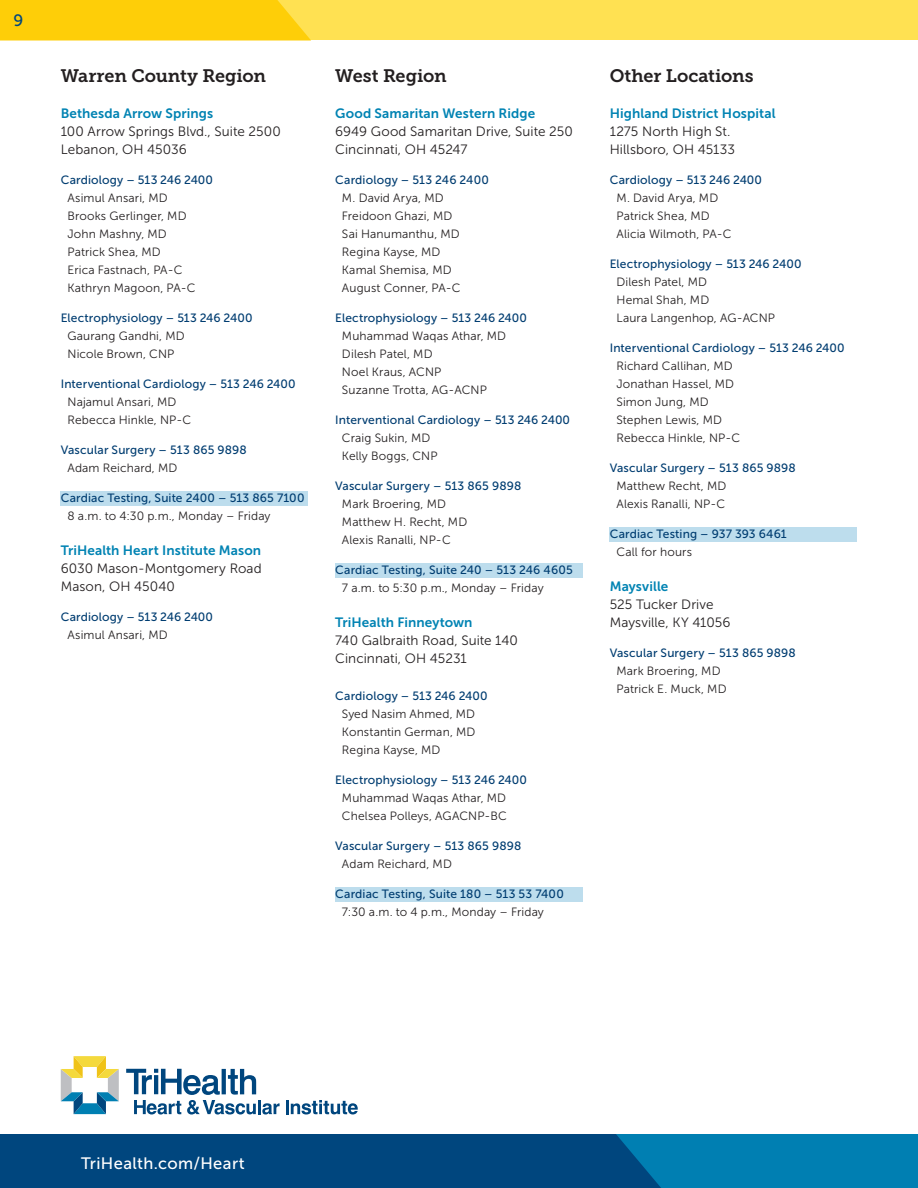
<style>
.page{position:relative;width:918px;height:1188px;background:#fff}
.page>*{position:absolute;margin:0;border:0;box-sizing:border-box;transform-origin:0 0}
.LIST-Region{font:18px "Museo Slab 700";letter-spacing:-.005em;color:#231f20}
.LIST-Doctor{font:18px "Museo Slab 700";letter-spacing:-.005em;color:#231f20}
.t1{font:16.5px "Museo Sans 500";letter-spacing:.025em;color:#fff}
.t2{font:16.5px "Museo Sans 500";color:#00467e}
.LIST-addresses{font:13.5px "Museo Sans 300";letter-spacing:.005em;color:#231f20}
.LIST-office_name{font:13.5px "Museo Sans 700";letter-spacing:.01em;color:#0083b3}
.LIST-address_space_after{font:13.5px "Museo Sans 300";letter-spacing:.005em;color:#231f20}
.LIST-Doctor-2{font:12px "Museo Sans 300";letter-spacing:.01em;color:#231f20}
.LIST-subspecialties{font:12px "Museo Sans 500";letter-spacing:.01em;color:#003d71}
.Cardiac_Testing{font:12px "Museo Sans 500";letter-spacing:.01em;color:#003d71}
</style>
<div class="page">
<div style="left:0;top:1134px;width:918px;height:54px;background:#007fb2"></div>
<div style="left:0;top:1134px;width:661px;height:54px;background:#00467e"></div>
<div style="left:0;top:0;width:918px;height:40px;background:#ffe152"></div>
<div style="left:0;top:0;width:311px;height:40px;background:#fece08"></div>
<div style="left:61px;top:491px;width:247px;height:14px;background:#bddded"></div>
<div style="left:335px;top:563px;width:248px;height:14px;background:#bddded"></div>
<div style="left:335px;top:887px;width:248px;height:14px;background:#bddded"></div>
<div style="left:610px;top:527px;width:247px;height:14px;background:#bddded"></div>
<svg style="left:61px;top:1056px;width:58px;height:58px"></svg>
<hr style="left:258px;top:1100px;width:3px;height:14px;background:#00467e">
<svg style="left:262px;top:1103px;width:18px;height:12px"></svg>
<hr style="left:286px;top:1100px;width:3px;height:14px;background:#00467e">
<svg style="left:291px;top:1100px;width:67px;height:15px"></svg>
<svg style="left:126px;top:1069px;width:130px;height:46px"></svg>
<h2 class="t2" style="left:14px;top:11px;width:11px">9</h2>
<p class="LIST-Region" style="left:61px;top:66px;width:207px">Warren County Region</p>
<p class="LIST-office_name" style="left:61px;top:106px;width:154px">Bethesda Arrow Springs</p>
<p class="LIST-addresses" style="left:61px;top:124px;width:222px">100 Arrow Springs Blvd., Suite 2500</p>
<p class="LIST-addresses" style="left:61px;top:142px;width:128px">Lebanon, OH 45036</p>
<p class="LIST-subspecialties" style="left:61px;top:173px;width:154px">Cardiology – 513 246 2400</p>
<p class="LIST-Doctor-2" style="left:67px;top:191px;width:102px">Asimul Ansari, MD</p>
<p class="LIST-Doctor-2" style="left:67px;top:209px;width:121px">Brooks Gerlinger, MD</p>
<p class="LIST-Doctor-2" style="left:67px;top:227px;width:101px">John Mashny, MD</p>
<p class="LIST-Doctor-2" style="left:67px;top:245px;width:95px">Patrick Shea, MD</p>
<p class="LIST-Doctor-2" style="left:67px;top:263px;width:117px">Erica Fastnach, PA-C</p>
<p class="LIST-Doctor-2" style="left:67px;top:281px;width:130px">Kathryn Magoon, PA-C</p>
<p class="LIST-subspecialties" style="left:61px;top:311px;width:193px">Electrophysiology – 513 246 2400</p>
<p class="LIST-Doctor-2" style="left:67px;top:329px;width:119px">Gaurang Gandhi, MD</p>
<p class="LIST-Doctor-2" style="left:67px;top:347px;width:108px">Nicole Brown, CNP</p>
<p class="LIST-subspecialties" style="left:61px;top:377px;width:236px">Interventional Cardiology – 513 246 2400</p>
<p class="LIST-Doctor-2" style="left:67px;top:395px;width:110px">Najamul Ansari, MD</p>
<p class="LIST-Doctor-2" style="left:67px;top:413px;width:125px">Rebecca Hinkle, NP-C</p>
<p class="LIST-subspecialties" style="left:61px;top:443px;width:188px">Vascular Surgery – 513 865 9898</p>
<p class="LIST-Doctor-2" style="left:67px;top:461px;width:111px">Adam Reichard, MD</p>
<p class="Cardiac_Testing" style="left:61px;top:491px;width:245px">Cardiac Testing, Suite 2400 – 513 865 7100</p>
<p class="LIST-Doctor-2" style="left:67px;top:509px;width:205px">8 a.m. to 4:30 p.m., Monday – Friday</p>
<p class="LIST-office_name" style="left:61px;top:543px;width:202px">TriHealth Heart Institute Mason</p>
<p class="LIST-addresses" style="left:61px;top:561px;width:203px">6030 Mason-Montgomery Road</p>
<p class="LIST-addresses" style="left:61px;top:579px;width:116px">Mason, OH 45040</p>
<p class="LIST-subspecialties" style="left:61px;top:610px;width:154px">Cardiology – 513 246 2400</p>
<p class="LIST-Doctor-2" style="left:67px;top:628px;width:102px">Asimul Ansari, MD</p>
<p class="LIST-Region" style="left:335px;top:66px;width:113px">West Region</p>
<p class="LIST-office_name" style="left:335px;top:106px;width:202px">Good Samaritan Western Ridge</p>
<p class="LIST-addresses" style="left:335px;top:124px;width:239px">6949 Good Samaritan Drive, Suite 250</p>
<p class="LIST-addresses" style="left:335px;top:142px;width:134px">Cincinnati, OH 45247</p>
<p class="LIST-subspecialties" style="left:335px;top:173px;width:155px">Cardiology – 513 246 2400</p>
<p class="LIST-Doctor-2" style="left:342px;top:191px;width:103px">M. David Arya, MD</p>
<p class="LIST-Doctor-2" style="left:342px;top:209px;width:112px">Freidoon Ghazi, MD</p>
<p class="LIST-Doctor-2" style="left:342px;top:227px;width:119px">Sai Hanumanthu, MD</p>
<p class="LIST-Doctor-2" style="left:342px;top:245px;width:100px">Regina Kayse, MD</p>
<p class="LIST-Doctor-2" style="left:342px;top:263px;width:111px">Kamal Shemisa, MD</p>
<p class="LIST-Doctor-2" style="left:342px;top:281px;width:120px">August Conner, PA-C</p>
<p class="LIST-subspecialties" style="left:335px;top:311px;width:193px">Electrophysiology – 513 246 2400</p>
<p class="LIST-Doctor-2" style="left:342px;top:329px;width:166px">Muhammad Waqas Athar, MD</p>
<p class="LIST-Doctor-2" style="left:342px;top:347px;width:92px">Dilesh Patel, MD</p>
<p class="LIST-Doctor-2" style="left:342px;top:365px;width:101px">Noel Kraus, ACNP</p>
<p class="LIST-Doctor-2" style="left:342px;top:383px;width:146px">Suzanne Trotta, AG-ACNP</p>
<p class="LIST-subspecialties" style="left:335px;top:413px;width:236px">Interventional Cardiology – 513 246 2400</p>
<p class="LIST-Doctor-2" style="left:342px;top:431px;width:90px">Craig Sukin, MD</p>
<p class="LIST-Doctor-2" style="left:342px;top:449px;width:97px">Kelly Boggs, CNP</p>
<p class="LIST-subspecialties" style="left:335px;top:479px;width:188px">Vascular Surgery – 513 865 9898</p>
<p class="LIST-Doctor-2" style="left:342px;top:497px;width:106px">Mark Broering, MD</p>
<p class="LIST-Doctor-2" style="left:342px;top:515px;width:127px">Matthew H. Recht, MD</p>
<p class="LIST-Doctor-2" style="left:342px;top:533px;width:110px">Alexis Ranalli, NP-C</p>
<p class="Cardiac_Testing" style="left:335px;top:563px;width:239px">Cardiac Testing, Suite 240 – 513 246 4605</p>
<p class="LIST-Doctor-2" style="left:342px;top:581px;width:203px">7 a.m. to 5:30 p.m., Monday – Friday</p>
<p class="LIST-office_name" style="left:335px;top:615px;width:139px">TriHealth Finneytown</p>
<p class="LIST-addresses" style="left:335px;top:633px;width:184px">740 Galbraith Road, Suite 140</p>
<p class="LIST-address_space_after" style="left:335px;top:651px;width:133px">Cincinnati, OH 45231</p>
<p class="LIST-subspecialties" style="left:335px;top:689px;width:154px">Cardiology – 513 246 2400</p>
<p class="LIST-Doctor-2" style="left:342px;top:707px;width:135px">Syed Nasim Ahmed, MD</p>
<p class="LIST-Doctor-2" style="left:342px;top:725px;width:135px">Konstantin German, MD</p>
<p class="LIST-Doctor-2" style="left:342px;top:743px;width:100px">Regina Kayse, MD</p>
<p class="LIST-subspecialties" style="left:335px;top:773px;width:193px">Electrophysiology – 513 246 2400</p>
<p class="LIST-Doctor-2" style="left:342px;top:791px;width:166px">Muhammad Waqas Athar, MD</p>
<p class="LIST-Doctor-2" style="left:342px;top:809px;width:166px">Chelsea Polleys, AGACNP-BC</p>
<p class="LIST-subspecialties" style="left:335px;top:839px;width:188px">Vascular Surgery – 513 865 9898</p>
<p class="LIST-Doctor-2" style="left:342px;top:857px;width:111px">Adam Reichard, MD</p>
<p class="Cardiac_Testing" style="left:335px;top:887px;width:230px">Cardiac Testing, Suite 180 – 513 53 7400</p>
<p class="LIST-Doctor-2" style="left:342px;top:905px;width:203px">7:30 a.m. to 4 p.m., Monday – Friday</p>
<p class="LIST-Doctor" style="left:610px;top:66px;width:145px">Other Locations</p>
<p class="LIST-office_name" style="left:610px;top:106px;width:167px">Highland District Hospital</p>
<p class="LIST-addresses" style="left:610px;top:124px;width:122px">1275 North High St.</p>
<p class="LIST-addresses" style="left:610px;top:142px;width:127px">Hillsboro, OH 45133</p>
<p class="LIST-subspecialties" style="left:610px;top:173px;width:154px">Cardiology – 513 246 2400</p>
<p class="LIST-Doctor-2" style="left:616px;top:191px;width:103px">M. David Arya, MD</p>
<p class="LIST-Doctor-2" style="left:616px;top:209px;width:95px">Patrick Shea, MD</p>
<p class="LIST-Doctor-2" style="left:616px;top:227px;width:117px">Alicia Wilmoth, PA-C</p>
<p class="LIST-subspecialties" style="left:610px;top:257px;width:193px">Electrophysiology – 513 246 2400</p>
<p class="LIST-Doctor-2" style="left:616px;top:275px;width:92px">Dilesh Patel, MD</p>
<p class="LIST-Doctor-2" style="left:616px;top:293px;width:94px">Hemal Shah, MD</p>
<p class="LIST-Doctor-2" style="left:616px;top:311px;width:160px">Laura Langenhop, AG-ACNP</p>
<p class="LIST-subspecialties" style="left:610px;top:341px;width:236px">Interventional Cardiology – 513 246 2400</p>
<p class="LIST-Doctor-2" style="left:616px;top:359px;width:118px">Richard Callihan, MD</p>
<p class="LIST-Doctor-2" style="left:616px;top:377px;width:119px">Jonathan Hassel, MD</p>
<p class="LIST-Doctor-2" style="left:616px;top:395px;width:94px">Simon Jung, MD</p>
<p class="LIST-Doctor-2" style="left:616px;top:413px;width:107px">Stephen Lewis, MD</p>
<p class="LIST-Doctor-2" style="left:616px;top:431px;width:125px">Rebecca Hinkle, NP-C</p>
<p class="LIST-subspecialties" style="left:610px;top:461px;width:188px">Vascular Surgery – 513 865 9898</p>
<p class="LIST-Doctor-2" style="left:616px;top:479px;width:111px">Matthew Recht, MD</p>
<p class="LIST-Doctor-2" style="left:616px;top:497px;width:110px">Alexis Ranalli, NP-C</p>
<p class="Cardiac_Testing" style="left:610px;top:527px;width:179px">Cardiac Testing – 937 393 6461</p>
<p class="LIST-Doctor-2" style="left:616px;top:545px;width:77px">Call for hours</p>
<p class="LIST-office_name" style="left:610px;top:579px;width:60px">Maysville</p>
<p class="LIST-addresses" style="left:610px;top:597px;width:105px">525 Tucker Drive</p>
<p class="LIST-addresses" style="left:610px;top:615px;width:122px">Maysville, KY 41056</p>
<p class="LIST-subspecialties" style="left:610px;top:646px;width:188px">Vascular Surgery – 513 865 9898</p>
<p class="LIST-Doctor-2" style="left:616px;top:664px;width:106px">Mark Broering, MD</p>
<p class="LIST-Doctor-2" style="left:616px;top:682px;width:112px">Patrick E. Muck, MD</p>
<p class="t1" style="left:81px;top:1155px;width:165px">TriHealth.com/Heart</p>
</div>
